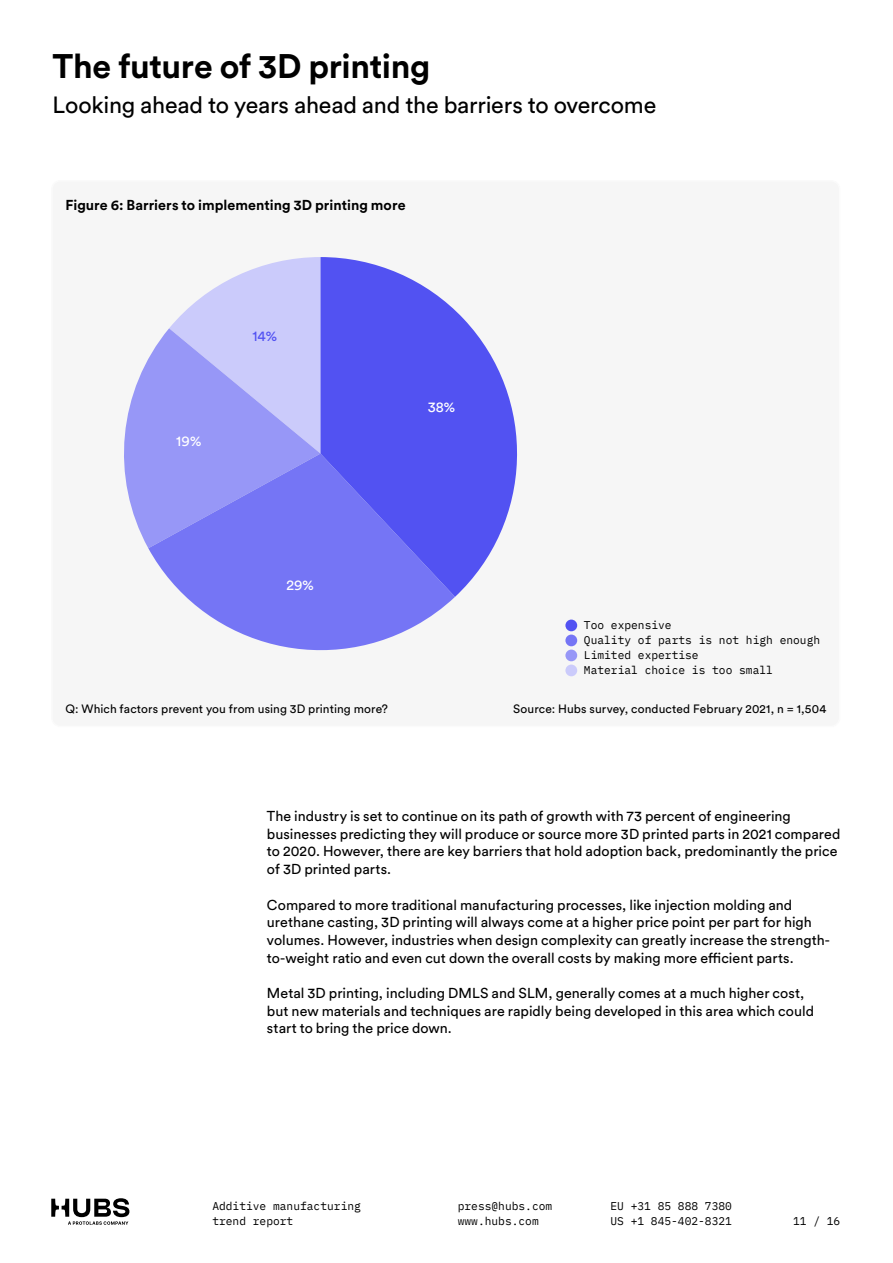
<style>
.page{position:relative;width:893px;height:1263px;background:#fff}
.page>*{position:absolute;margin:0;border:0;box-sizing:border-box;transform-origin:0 0}
.t1{font:700 33.75px "Circular Std";letter-spacing:-.01em;color:#000}
.t2{font:23.25px "Circular Std";letter-spacing:-.01em;color:#000}
.t3{font:14.4px "Circular Std";color:#fff}
.t4{font:14.4px "Circular Std";color:#5252f2}
.t5{font:14.25px/17.7px "Circular Std";color:#000}
.t6{font:700 14.25px "Circular Std";letter-spacing:.005em;color:#000}
.t7{font:12px "Circular Std";letter-spacing:.01em;color:#000}
.t8{font:11.25px/15px "IBM Plex Mono";color:#000}
</style>
<div class="page">
<svg style="left:51px;top:1198px;width:78px;height:27px"></svg>
<div style="left:52px;top:181px;width:788px;height:545px;background:#f6f6f6;border-radius:9px"></div>
<svg style="left:169px;top:257px;width:151px;height:71px"></svg>
<svg style="left:124px;top:328px;width:196px;height:220px;background:#b3b3f8"></svg>
<svg style="left:148px;top:454px;width:307px;height:197px;fill:#7575f5"></svg>
<svg style="left:320px;top:257px;width:197px;height:340px;fill:#5252f2"></svg>
<div style="left:565px;top:620px;width:12px;height:11px;background:#5252f2;border-radius:50%"></div>
<div style="left:565px;top:635px;width:12px;height:11px;background:#7575f5;border-radius:50%"></div>
<div style="left:565px;top:650px;width:12px;height:11px;background:#9797f7;border-radius:50%"></div>
<div style="left:565px;top:665px;width:12px;height:11px;background:#cbcbfb;border-radius:50%"></div>
<h1 class="t1" style="left:53px;top:44px;width:379px">The future of 3D printing</h1>
<h2 class="t2" style="left:53px;top:91px;width:605px">Looking ahead to years ahead and the barriers to overcome</h2>
<p class="t6" style="left:65px;top:196px;width:342px">Figure 6: Barriers to implementing 3D printing more</p>
<p class="t3" style="left:176px;top:432px;width:27px">19%</p>
<p class="t4" style="left:252px;top:327px;width:26px">14%</p>
<p class="t3" style="left:286px;top:576px;width:29px">29%</p>
<p class="t3" style="left:428px;top:398px;width:29px">38%</p>
<p class="t8" style="left:584px;top:617px;width:238px">Too expensive<br>Quality of parts is not high enough<br>Limited expertise<br>Material choice is too small</p>
<p class="t7" style="left:65px;top:701px;width:324px">Q: Which factors prevent you from using 3D printing more?</p>
<p class="t7" style="left:513px;top:701px;width:315px">Source: Hubs survey, conducted February 2021, n = 1,504</p>
<p class="t5" style="left:267px;top:807px;width:575px">The industry is set to continue on its path of growth with 73 percent of engineering businesses predicting they will produce or source more 3D printed parts in 2021 compared to 2020. However, there are key barriers that hold adoption back, predominantly the price of 3D printed parts.</p>
<p class="t5" style="left:267px;top:895px;width:564px">Compared to more traditional manufacturing processes, like injection molding and urethane casting, 3D printing will always come at a higher price point per part for high volumes. However, industries when design complexity can greatly increase the strength&shy;to-weight ratio and even cut down the overall costs by making more efficient parts.</p>
<p class="t5" style="left:267px;top:984px;width:549px">Metal 3D printing, including DMLS and SLM, generally comes at a much higher cost, but new materials and techniques are rapidly being developed in this area which could start to bring the price down.</p>
<p class="t8" style="left:458px;top:1197px;width:96px">press@hubs.com www.hubs.com</p>
<p class="t8" style="left:212px;top:1197px;width:150px">Additive manufacturing trend report</p>
<p class="t8" style="left:610px;top:1197px;width:123px">EU +31 85 888 7380<br>US +1 845-402-8321</p>
<p class="t8" style="left:793px;top:1212px;width:49px">11 / 16</p>
</div>
